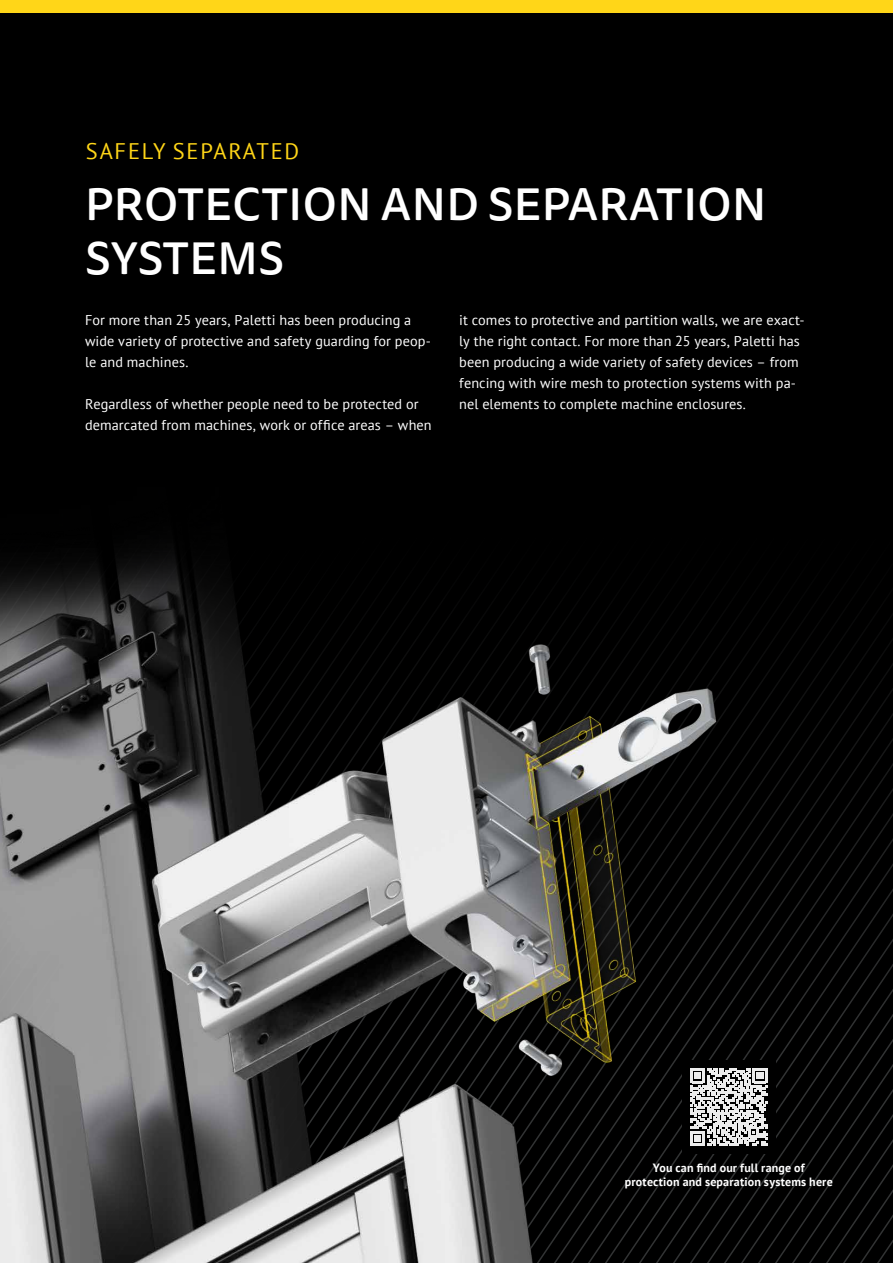
<style>
.page{position:relative;width:893px;height:1263px;background:#fff}
.page>*{position:absolute;margin:0;border:0;box-sizing:border-box;transform-origin:0 0}
.t1{font:500 45px/54px "Tisa Sans Pro";letter-spacing:.01em;color:#fff}
.t2{font:22.5px "PT Sans";letter-spacing:.08em;color:#ffd618}
.t3{font:14.25px/21px "PT Sans";letter-spacing:.01em;color:#fff}
.t4{font:700 12px/14.4px "PT Sans";letter-spacing:.015em;color:#fff;text-align:center}
</style>
<div class="page">
<div style="left:0;top:13px;width:893px;height:1250px;background:#000"></div>
<svg style="left:875px;top:639px;width:18px;height:624px"></svg>
<div style="left:0;top:0;width:893px;height:13px;background:#ffd618"></div>
<img style="left:0;top:550px;width:869px;height:713px">
<div style="left:682px;top:1060px;width:94px;height:94px;background:#000"></div>
<svg style="left:690px;top:1069px;width:77px;height:76px"></svg>
<h2 class="t2" style="left:86px;top:137px;width:215px">SAFELY SEPARATED</h2>
<h1 class="t1" style="left:85px;top:178px;width:683px">PROTECTION AND SEPARATION<br>SYSTEMS</h1>
<p class="t3" style="left:85px;top:309px;width:347px">For more than 25 years, Paletti has been producing a wide variety of protective and safety guarding for peop&shy;le and machines.</p>
<p class="t3" style="left:85px;top:393px;width:348px">Regardless of whether people need to be protected or demarcated from machines, work or office areas – when</p>
<p class="t3" style="left:459px;top:309px;width:347px">it comes to protective and partition walls, we are exact&shy;ly the right contact. For more than 25 years, Paletti has been producing a wide variety of safety devices – from fencing with wire mesh to protection systems with pa&shy;nel elements to complete machine enclosures.</p>
<p class="t4" style="left:625px;top:1160px;width:209px">You can find our full range of protection and separation systems here</p>
</div>
